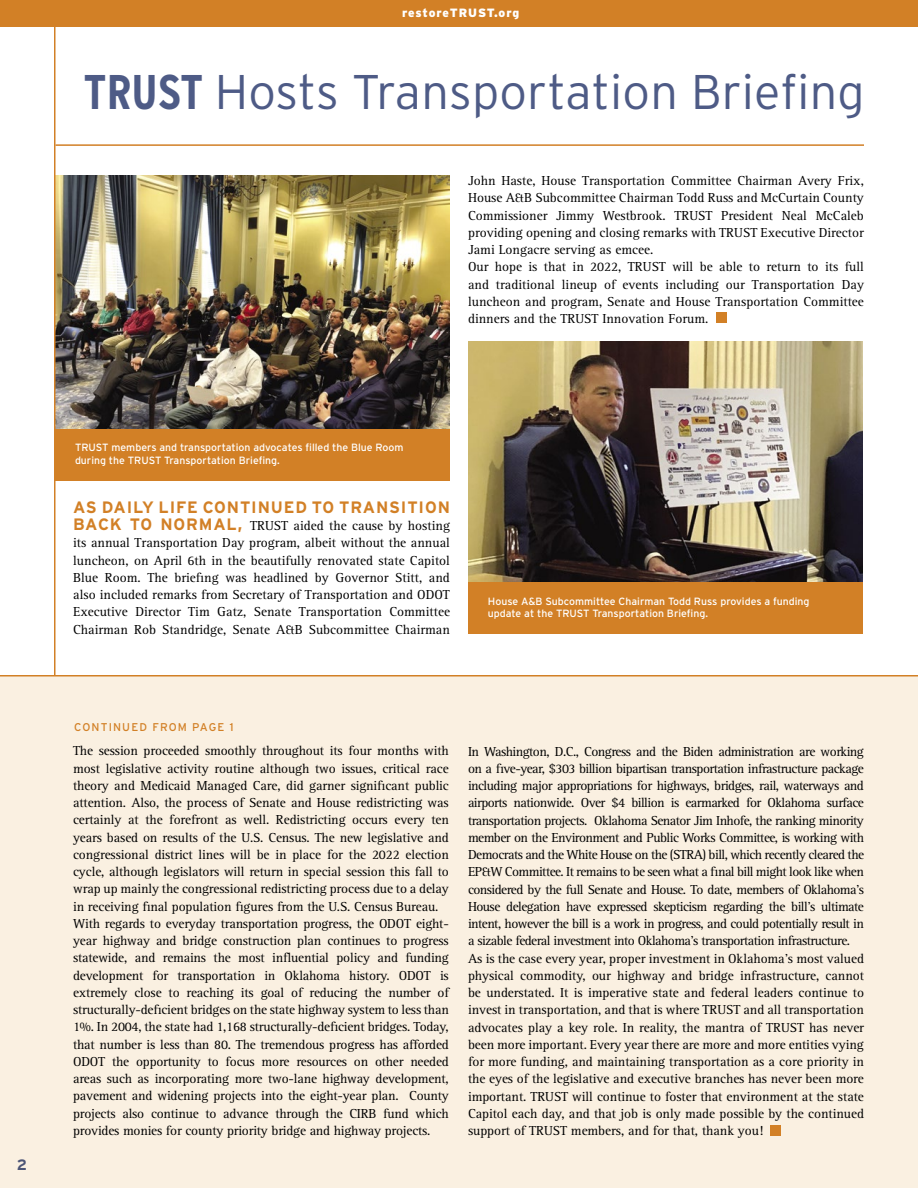
<style>
.page{position:relative;width:918px;height:1188px;background:#fff}
.page>*{position:absolute;margin:0;border:0;box-sizing:border-box;transform-origin:0 0}
.t1{font:300 48.6px "Interstate";letter-spacing:.005em;color:#4e5b86}
.t2{font:700 16.5px "Interstate";letter-spacing:.05em;color:#d28026}
.t3{font:700 15px "Interstate";color:#4e5b86}
.t4{font:13.5px/17.2px "Rotis Serif";letter-spacing:-.01em;color:#000}
.t5{font:13.5px/17.2px "Rotis Serif";letter-spacing:-.04em;color:#000}
.t6{font:900 12px "Interstate";letter-spacing:.065em;color:#fff}
.t7{font:11.25px "Interstate";letter-spacing:.1em;color:#d28026}
.t8{font:10.5px/12.8px "Interstate";color:#fff}
.s1{font-weight:700;font-stretch:condensed}
.s2{font-family:"Interstate";font-weight:700;font-size:16.5px;color:#d28026}
</style>
<div class="page">
<div style="left:0;top:0;width:918px;height:27px;background:#d28026"></div>
<div style="left:0;top:675px;width:918px;height:513px;background:#faf0e1"></div>
<div style="left:717px;top:313px;width:10px;height:10px;background:#d28026"></div>
<img style="left:56px;top:176px;width:394px;height:253px">
<img style="left:468px;top:341px;width:395px;height:242px">
<div style="left:55px;top:429px;width:395px;height:51px;background:#d28026"></div>
<div style="left:468px;top:583px;width:395px;height:51px;background:#d28026"></div>
<hr style="left:54px;top:0;width:2px;height:675px;background:#d28026">
<hr style="left:56px;top:144px;width:808px;height:2px;background:#d28026">
<hr style="left:0;top:675px;width:918px;height:1px;background:#d28026">
<div style="left:771px;top:1125px;width:10px;height:10px;background:#d28026"></div>
<p class="t6" style="left:402px;top:6px;width:119px">restoreTRUST.org</p>
<h1 class="t1" style="left:84px;top:65px;width:782px"><span class="s1">TRUST</span> Hosts Transportation Briefing</h1>
<p class="t4" style="left:468px;top:172px;width:398px">John Haste, House Transportation Committee Chairman Avery Frix, House A&amp;B Subcommittee Chairman Todd Russ and McCurtain County Commissioner Jimmy Westbrook. TRUST President Neal McCaleb providing opening and closing remarks with TRUST Executive Director Jami Longacre serving as emcee.<br>Our hope is that in 2022, TRUST will be able to return to its full and traditional lineup of events including our Transportation Day luncheon and program, Senate and House Transportation Committee dinners and the TRUST Innovation Forum.</p>
<p class="t3" style="left:17px;top:1156px;width:12px">2</p>
<p class="t8" style="left:75px;top:441px;width:330px">TRUST members and transportation advocates filled the Blue Room during the TRUST Transportation Briefing.</p>
<p class="t2" style="left:73px;top:498px;width:378px">AS DAILY LIFE CONTINUED TO TRANSITION</p>
<p class="t4" style="left:73px;top:517px;width:378px;text-align:justify"><span class="s2">BACK TO NORMAL,</span> TRUST aided the cause by hosting its annual Transportation Day program, albeit without the annual luncheon, on April 6th in the beautifully renovated state Capitol Blue Room. The briefing was headlined by Governor Stitt, and also included remarks from Secretary of Transportation and ODOT Executive Director Tim Gatz, Senate Transportation Committee Chairman Rob Standridge, Senate A&amp;B Subcommittee Chairman</p>
<p class="t8" style="left:488px;top:594px;width:323px">House A&amp;B Subcommittee Chairman Todd Russ provides a funding update at the TRUST Transportation Briefing.</p>
<p class="t7" style="left:74px;top:721px;width:161px">CONTINUED FROM PAGE 1</p>
<p class="t4" style="left:73px;top:743px;width:377px">The session proceeded smoothly throughout its four months with most legislative activity routine although two issues, critical race theory and Medicaid Managed Care, did garner significant public attention. Also, the process of Senate and House redistricting was certainly at the forefront as well. Redistricting occurs every ten years based on results of the U.S. Census. The new legislative and congressional district lines will be in place for the 2022 election cycle, although legislators will return in special session this fall to wrap up mainly the congressional redistricting process due to a delay in receiving final population figures from the U.S. Census Bureau.<br>With regards to everyday transportation progress, the ODOT eight&shy;year highway and bridge construction plan continues to progress statewide, and remains the most influential policy and funding development for transportation in Oklahoma history. ODOT is extremely close to reaching its goal of reducing the number of structurally-deficient bridges on the state highway system to less than 1%. In 2004, the state had 1,168 structurally-deficient bridges. Today, that number is less than 80. The tremendous progress has afforded ODOT the opportunity to focus more resources on other needed areas such as incorporating more two-lane highway development, pavement and widening projects into the eight-year plan. County projects also continue to advance through the CIRB fund which provides monies for county priority bridge and highway projects.</p>
<p class="t5" style="left:468px;top:743px;width:398px">In Washington, D.C., Congress and the Biden administration are working on a five-year, $303 billion bipartisan transportation infrastructure package including major appropriations for highways, bridges, rail, waterways and airports nationwide. Over $4 billion is earmarked for Oklahoma surface transportation projects. Oklahoma Senator Jim Inhofe, the ranking minority member on the Environment and Public Works Committee, is working with Democrats and the White House on the (STRA) bill, which recently cleared the EP&amp;W Committee. It remains to be seen what a final bill might look like when considered by the full Senate and House. To date, members of Oklahoma’s House delegation have expressed skepticism regarding the bill’s ultimate intent, however the bill is a work in progress, and could potentially result in a sizable federal investment into Oklahoma’s transportation infrastructure.<br>As is the case every year, proper investment in Oklahoma’s most valued physical commodity, our highway and bridge infrastructure, cannot be understated. It is imperative state and federal leaders continue to invest in transportation, and that is where TRUST and all transportation advocates play a key role. In reality, the mantra of TRUST has never been more important. Every year there are more and more entities vying for more funding, and maintaining transportation as a core priority in the eyes of the legislative and executive branches has never been more important. TRUST will continue to foster that environment at the state Capitol each day, and that job is only made possible by the continued support of TRUST members, and for that, thank you!</p>
</div>
